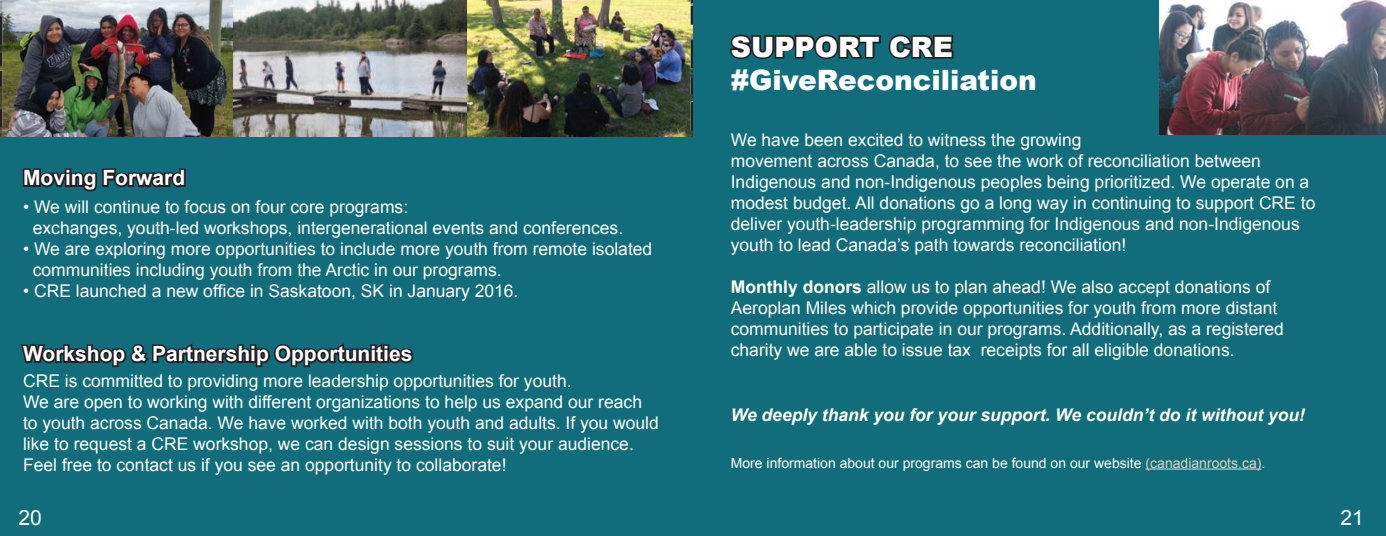
<style>
.page{position:relative;width:1386px;height:536px;background:#116c7b}
.page>*{position:absolute;margin:0;border:0;box-sizing:border-box;transform-origin:0 0}
.t1{font:900 28px/33.6px "Arial";color:#fff}
.t2{font:700 21px "Arial";color:#fff}
.t3{font:21px "Arial";color:#fff}
.t4{font:17.5px/21px "Arial";color:#fff}
.t5{font:italic 700 17.5px "Arial";color:#fff}
.t6{font:14px "Arial";color:#fff}
.s1{font-weight:700}
.s2{color:#e1d2c5}
</style>
<div class="page">
<img style="left:0;top:0;width:641px;height:136px">
<img style="left:641px;top:0;width:52px;height:136px">
<hr style="left:1146px;top:468px;width:116px;height:1px;background:#e1d2c5">
<svg style="left:22px;top:168px;width:164px;height:24px"></svg>
<svg style="left:21px;top:343px;width:393px;height:24px"></svg>
<img style="left:1159px;top:0;width:227px;height:135px">
<svg style="left:730px;top:34px;width:224px;height:25px"></svg>
<p class="t2" style="left:23px;top:170px;width:164px">Moving Forward</p>
<p class="t4" style="left:33px;top:198px;width:592px;text-indent:-10px">• We will continue to focus on four core programs:<br>exchanges, youth-led workshops, intergenerational events and conferences.</p>
<p class="t4" style="left:33px;top:240px;width:621px;text-indent:-10px">• We are exploring more opportunities to include more youth from remote isolated communities including youth from the Arctic in our programs.</p>
<p class="t4" style="left:23px;top:281px;width:497px">• CRE launched a new of昀椀ce in Saskatoon, SK in January 2016.</p>
<p class="t2" style="left:23px;top:346px;width:391px">Workshop &amp; Partnership Opportunities</p>
<p class="t4" style="left:23px;top:371px;width:637px">CRE is committed to providing more leadership opportunities for youth.<br>We are open to working with different organizations to help us expand our reach to youth across Canada. We have worked with both youth and adults. If you would like to request a CRE workshop, we can design sessions to suit your audience.<br>Feel free to contact us if you see an opportunity to collaborate!</p>
<p class="t3" style="left:18px;top:508px;width:25px">20</p>
<h1 class="t1" style="left:731px;top:30px;width:307px">SUPPORT CRE #GiveReconciliation</h1>
<p class="t4" style="left:731px;top:130px;width:586px">We have been excited to witness the growing<br>movement across Canada, to see the work of reconciliation between Indigenous and non-Indigenous peoples being prioritized. We operate on a modest budget. All donations go a long way in continuing to support CRE to deliver youth-leadership programming for Indigenous and non-Indigenous youth to lead Canada’s path towards reconciliation!</p>
<p class="t4" style="left:731px;top:277px;width:555px"><span class="s1">Monthly donors</span> allow us to plan ahead! We also accept donations of Aeroplan Miles which provide opportunities for youth from more distant communities to participate in our programs. Additionally, as a registered charity we are able to issue tax receipts for all eligible donations.</p>
<p class="t5" style="left:731px;top:408px;width:576px">We deeply thank you for your support. We couldn’t do it without you!</p>
<p class="t6" style="left:731px;top:456px;width:536px">More information about our programs can be found on our website <span class="s2">(canadianroots.ca)</span>.</p>
<p class="t3" style="left:1340px;top:508px;width:25px">21</p>
</div>
